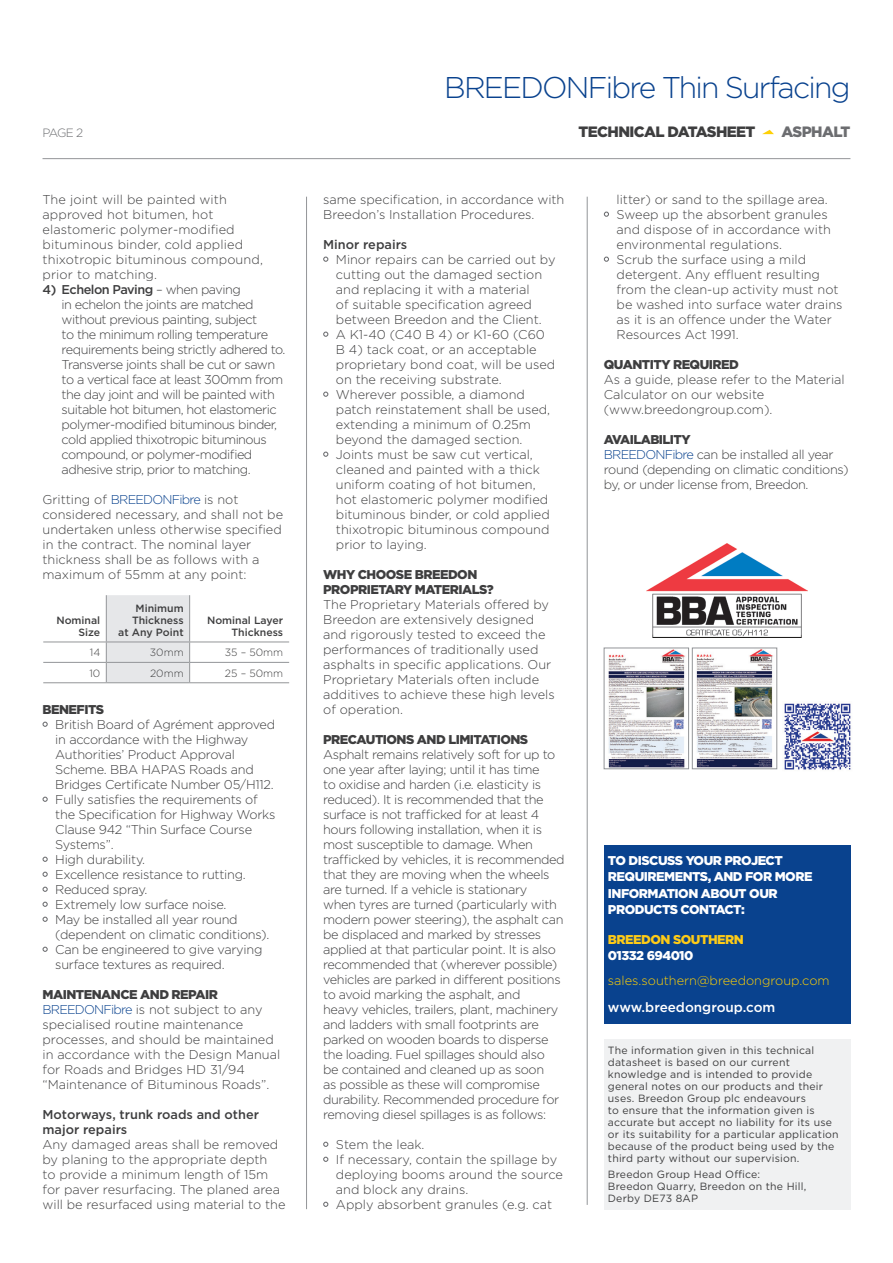
<style>
.page{position:relative;width:893px;height:1263px;background:#fff}
.page>*{position:absolute;margin:0;border:0;box-sizing:border-box;transform-origin:0 0}
.t1{font:300 30px "Gotham";letter-spacing:-.06em;color:#09428e}
.t2{font:900 15px "Gotham";letter-spacing:-.04em;color:#3e3e3f}
.t3{font:900 15px "Gotham";letter-spacing:-.04em;color:#6c6d70}
.t4{font:500 13.5px "Gotham";color:#fff}
.t5{font:300 12.75px/15px "Gotham";color:#3e3e3f}
.t6{font:300 12.75px/15px "Gotham";letter-spacing:-.02em;color:#3e3e3f}
.t7{font:300 12.75px/15px "Gotham";letter-spacing:-.04em;color:#3e3e3f}
.t8{font:300 12.75px/15px "Gotham";letter-spacing:.01em;color:#3e3e3f}
.t9{font:900 12.75px/16.5px "Gotham";letter-spacing:-.04em;color:#fff}
.t10{font:900 12.75px/15px "Gotham";letter-spacing:-.04em;color:#3e3e3f}
.t11{font:500 12.75px/15px "Gotham";color:#3e3e3f}
.t12{font:300 12.75px "Gotham";color:#fed006}
.t13{font:900 12.75px "Gotham";letter-spacing:-.04em;color:#fecb17}
.t14{font:300 12px "Gotham";color:#6c6d70}
.t15{font:10.5px/12px "Gotham";letter-spacing:.02em;color:#3e3e3f}
.t16{font:500 10.5px/12px "Gotham";color:#3e3e3f;text-align:right}
.t17{font:300 10.5px "Gotham";color:#3e3e3f}
.s1{font-weight:500}
.s2{color:#09428e}
.s3{font-weight:900}
</style>
<div class="page">
<hr style="left:306px;top:197px;width:1px;height:1012px;background:#939598">
<hr style="left:587px;top:197px;width:1px;height:1008px;background:#939598">
<svg style="left:43px;top:722px;width:5px;height:5px"></svg>
<svg style="left:43px;top:797px;width:5px;height:5px"></svg>
<svg style="left:43px;top:857px;width:5px;height:5px"></svg>
<svg style="left:43px;top:872px;width:5px;height:5px"></svg>
<svg style="left:43px;top:887px;width:5px;height:5px"></svg>
<svg style="left:43px;top:902px;width:5px;height:5px"></svg>
<svg style="left:43px;top:917px;width:5px;height:5px"></svg>
<svg style="left:43px;top:947px;width:5px;height:5px"></svg>
<svg style="left:323px;top:257px;width:5px;height:5px"></svg>
<svg style="left:323px;top:332px;width:5px;height:5px"></svg>
<svg style="left:323px;top:392px;width:5px;height:5px"></svg>
<svg style="left:323px;top:452px;width:5px;height:5px"></svg>
<svg style="left:323px;top:1142px;width:5px;height:5px"></svg>
<svg style="left:323px;top:1157px;width:5px;height:5px"></svg>
<svg style="left:323px;top:1202px;width:5px;height:5px"></svg>
<svg style="left:604px;top:212px;width:5px;height:5px"></svg>
<svg style="left:604px;top:257px;width:5px;height:5px"></svg>
<hr style="left:43px;top:642px;width:63px;height:1px;background:#939598">
<hr style="left:43px;top:662px;width:63px;height:1px;background:#939598">
<svg style="left:106px;top:595px;width:183px;height:87px"></svg>
<hr style="left:43px;top:682px;width:63px;height:1px;background:#939598">
<hr style="left:106px;top:682px;width:84px;height:1px;background:#939598">
<hr style="left:190px;top:682px;width:99px;height:1px;background:#939598">
<svg style="left:762px;top:130px;width:12px;height:4px"></svg>
<hr style="left:43px;top:158px;width:807px;height:1px;background:#939598">
<img style="left:608px;top:650px;width:77px;height:117px">
<div style="left:604px;top:648px;width:85px;height:121px;border:1px solid #939598"></div>
<img style="left:696px;top:650px;width:77px;height:117px">
<div style="left:692px;top:648px;width:85px;height:121px;border:1px solid #939598"></div>
<img style="left:646px;top:543px;width:162px;height:95px">
<img style="left:784px;top:703px;width:67px;height:67px">
<div style="left:604px;top:846px;width:246px;height:178px;background:#09428e"></div>
<div style="left:604px;top:1039px;width:246px;height:170px;background:#f0f1f2"></div>
<h1 class="t1" style="left:444px;top:68px;width:408px">BREEDONFibre Thin Surfacing</h1>
<p class="t14" style="left:43px;top:125px;width:42px">PAGE 2</p>
<p class="t2" style="left:579px;top:123px;width:178px">TECHNICAL DATASHEET</p>
<p class="t3" style="left:781px;top:123px;width:71px">ASPHALT</p>
<p class="t8" style="left:43px;top:192px;width:222px">The joint will be painted with approved hot bitumen, hot elastomeric polymer-modified bituminous binder, cold applied thixotropic bituminous compound, prior to matching.</p>
<p class="t7" style="left:62px;top:282px;width:225px;text-indent:-19px"><span class="s1">4) Echelon Paving</span> – when paving<br>in echelon the joints are matched without previous painting, subject<br>to the minimum rolling temperature requirements being strictly adhered to.<br>Transverse joints shall be cut or sawn to a vertical face at least 300mm from the day joint and will be painted with suitable hot bitumen, hot elastomeric polymer-modified bituminous binder, cold applied thixotropic bituminous compound, or polymer-modified adhesive strip, prior to matching.</p>
<p class="t5" style="left:43px;top:492px;width:242px">Gritting of <span class="s2">BREEDONFibre</span> is not considered necessary, and shall not be undertaken unless otherwise specified in the contract. The nominal layer thickness shall be as follows with a maximum of 55mm at any point:</p>
<p class="t16" style="left:56px;top:614px;width:45px">Nominal<br>Size</p>
<p class="t16" style="left:118px;top:602px;width:67px">Minimum<br>Thickness<br>at Any Point</p>
<p class="t16" style="left:207px;top:614px;width:78px">Nominal Layer<br>Thickness</p>
<p class="t17" style="left:90px;top:646px;width:12px">14</p>
<p class="t17" style="left:150px;top:646px;width:35px">30mm</p>
<p class="t17" style="left:225px;top:646px;width:60px">35 – 50mm</p>
<p class="t17" style="left:89px;top:666px;width:12px">10</p>
<p class="t17" style="left:150px;top:666px;width:35px">20mm</p>
<p class="t17" style="left:225px;top:666px;width:60px">25 – 50mm</p>
<p class="t10" style="left:43px;top:702px;width:63px">BENEFITS</p>
<p class="t6" style="left:55px;top:717px;width:222px">British Board of Agrément approved in accordance with the Highway<br>Authorities’ Product Approval<br>Scheme. BBA HAPAS Roads and<br>Bridges Certificate Number 05/H112.<br>Fully satisfies the requirements of the Specification for Highway Works<br>Clause 942 “Thin Surface Course<br>Systems”.<br>High durability.<br>Excellence resistance to rutting.<br>Reduced spray.<br>Extremely low surface noise.<br>May be installed all year round (dependent on climatic conditions).<br>Can be engineered to give varying surface textures as required.</p>
<p class="t5" style="left:43px;top:987px;width:239px"><span class="s3">MAINTENANCE AND REPAIR </span><span class="s2">BREEDONFibre</span> is not subject to any specialised routine maintenance processes, and should be maintained in accordance with the Design Manual for Roads and Bridges HD 31/94 “Maintenance of Bituminous Roads”.</p>
<p class="t11" style="left:43px;top:1107px;width:218px">Motorways, trunk roads and other major repairs</p>
<p class="t5" style="left:43px;top:1137px;width:244px">Any damaged areas shall be removed by planing to the appropriate depth<br>to provide a minimum length of 15m for paver resurfacing. The planed area will be resurfaced using material to the</p>
<p class="t5" style="left:323px;top:192px;width:243px">same specification, in accordance with<br>Breedon’s Installation Procedures.</p>
<p class="t11" style="left:323px;top:237px;width:86px">Minor repairs</p>
<p class="t5" style="left:336px;top:252px;width:221px">Minor repairs can be carried out by cutting out the damaged section and replacing it with a material<br>of suitable specification agreed between Breedon and the Client.<br>A K1-40 (C40 B 4) or K1-60 (C60<br>B 4) tack coat, or an acceptable proprietary bond coat, will be used on the receiving substrate.<br>Wherever possible, a diamond patch reinstatement shall be used, extending a minimum of 0.25m beyond the damaged section.<br>Joints must be saw cut vertical, cleaned and painted with a thick uniform coating of hot bitumen, hot elastomeric polymer modified bituminous binder, or cold applied thixotropic bituminous compound prior to laying.</p>
<p class="t10" style="left:323px;top:567px;width:172px">WHY CHOOSE BREEDON<br>PROPRIETARY MATERIALS?</p>
<p class="t5" style="left:323px;top:597px;width:233px">The Proprietary Materials offered by Breedon are extensively designed and rigorously tested to exceed the performances of traditionally used asphalts in specific applications. Our Proprietary Materials often include additives to achieve these high levels of operation.</p>
<p class="t10" style="left:323px;top:732px;width:207px">PRECAUTIONS AND LIMITATIONS</p>
<p class="t6" style="left:323px;top:747px;width:243px">Asphalt remains relatively soft for up to one year after laying; until it has time<br>to oxidise and harden (i.e. elasticity is reduced). It is recommended that the surface is not trafficked for at least 4 hours following installation, when it is most susceptible to damage. When trafficked by vehicles, it is recommended that they are moving when the wheels are turned. If a vehicle is stationary<br>when tyres are turned (particularly with modern power steering), the asphalt can be displaced and marked by stresses applied at that particular point. It is also recommended that (wherever possible) vehicles are parked in different positions to avoid marking the asphalt, and<br>heavy vehicles, trailers, plant, machinery and ladders with small footprints are parked on wooden boards to disperse the loading. Fuel spillages should also<br>be contained and cleaned up as soon<br>as possible as these will compromise durability. Recommended procedure for removing diesel spillages is as follows:</p>
<p class="t5" style="left:336px;top:1137px;width:228px">Stem the leak.<br>If necessary, contain the spillage by deploying booms around the source and block any drains.<br>Apply absorbent granules (e.g. cat</p>
<p class="t5" style="left:617px;top:192px;width:227px">litter) or sand to the spillage area.<br>Sweep up the absorbent granules and dispose of in accordance with environmental regulations.<br>Scrub the surface using a mild detergent. Any effluent resulting from the clean-up activity must not be washed into surface water drains as it is an offence under the Water<br>Resources Act 1991.</p>
<p class="t10" style="left:604px;top:357px;width:137px">QUANTITY REQUIRED</p>
<p class="t5" style="left:604px;top:372px;width:242px">As a guide, please refer to the Material<br>Calculator on our website (www.breedongroup.com).</p>
<p class="t6" style="left:604px;top:432px;width:246px"><span class="s3">AVAILABILITY<br></span><span class="s2">BREEDONFibre</span> can be installed all year round (depending on climatic conditions) by, or under license from, Breedon.</p>
<p class="t9" style="left:608px;top:852px;width:206px">TO DISCUSS YOUR PROJECT<br>REQUIREMENTS, AND FOR MORE<br>INFORMATION ABOUT OUR<br>PRODUCTS CONTACT:</p>
<p class="t13" style="left:608px;top:932px;width:137px">BREEDON SOUTHERN</p>
<p class="t9" style="left:608px;top:947px;width:87px">01332 694010</p>
<p class="t12" style="left:608px;top:973px;width:223px">sales.southern@breedongroup.com</p>
<p class="t4" style="left:608px;top:998px;width:169px">www.breedongroup.com</p>
<p class="t15" style="left:608px;top:1044px;width:232px">The information given in this technical datasheet is based on our current knowledge and is intended to provide general notes on our products and their uses. Breedon Group plc endeavours<br>to ensure that the information given is accurate but accept no liability for its use or its suitability for a particular application because of the product being used by the third party without our supervision.</p>
<p class="t15" style="left:608px;top:1168px;width:200px">Breedon Group Head Office:<br>Breedon Quarry, Breedon on the Hill,<br>Derby DE73 8AP</p>
</div>
